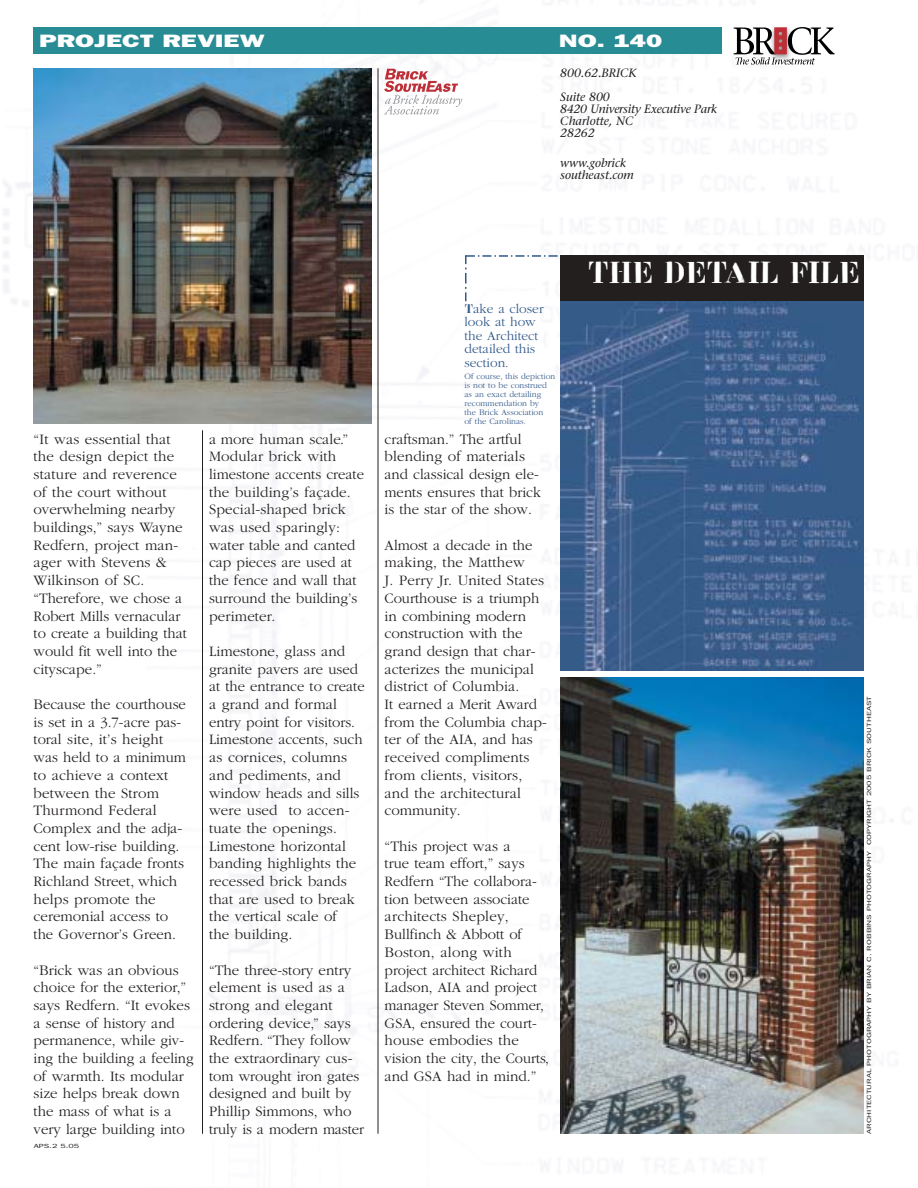
<style>
.page{position:relative;width:918px;height:1188px;background:#fff}
.page>*{position:absolute;margin:0;border:0;box-sizing:border-box;transform-origin:0 0}
.t1{font:33px "Flightcase";color:#fff}
.t2{font:800 18px "Franklin Gothic";color:#fff;scale:1.5 1}
.t3{font:300 15px/17.7px "Garamond";color:#231f1f}
.t4{font:300 13.5px/13.5px "Garamond";color:#31598a}
.t5{font:italic 12px/12px "Stone Serif";color:#231f1f}
.t6{font:300 8.7px/9px "Garamond";color:#31598a}
.t7{font:6px "Franklin Gothic";color:#231f1f;scale:1.5 1}
.s1{font-family:"Flightcase";font-weight:400}
</style>
<div class="page">
<img style="left:3px;top:0;width:905px;height:1173px">
<div style="left:34px;top:27px;width:688px;height:27px;background:#288c94"></div>
<img style="left:34px;top:68px;width:337px;height:356px">
<hr style="left:202px;top:430px;width:1px;height:704px;background:#231f1f">
<hr style="left:378px;top:68px;width:1px;height:1066px;background:#231f1f">
<img style="left:767px;top:23px;width:29px;height:4px">
<svg style="left:734px;top:27px;width:101px;height:38px"></svg>
<div style="left:560px;top:255px;width:304px;height:54px;background:#231f1f"></div>
<svg style="left:465px;top:255px;width:93px;height:46px"></svg>
<svg style="left:560px;top:301px;width:304px;height:370px;background:#3f618e"></svg>
<svg style="left:384px;top:69px;width:78px;height:46px"></svg>
<img style="left:560px;top:678px;width:304px;height:456px">
<p class="t2" style="left:39px;top:35px;width:152px">PROJECT REVIEW</p>
<p class="t2" style="left:559px;top:35px;width:70px">NO. 140</p>
<p class="t5" style="left:560px;top:62px;width:78px;line-height:24px">800.62.BRICK<br>Suite 800</p>
<p class="t5" style="left:560px;top:104px;width:158px">8420 University Executive Park<br>Charlotte, NC<br>28262</p>
<p class="t5" style="left:560px;top:158px;width:75px">www.gobrick southeast.com</p>
<p class="t3" style="left:34px;top:431px;width:155px">“It was essential that the design depict the stature and reverence of the court without overwhelming nearby buildings,” says Wayne<br>Redfern, project man&shy;ager with Stevens &amp;<br>Wilkinson of SC. “Therefore, we chose a<br>Robert Mills vernacular to create a building that would fit well into the cityscape.”</p>
<p class="t3" style="left:34px;top:697px;width:154px">Because the courthouse is set in a 3.7-acre pas&shy;toral site, it’s height was held to a minimum to achieve a context between the Strom<br>Thurmond Federal<br>Complex and the adja&shy;cent low-rise building.<br>The main façade fronts<br>Richland Street, which helps promote the ceremonial access to the Governor’s Green.</p>
<p class="t3" style="left:34px;top:962px;width:162px">“Brick was an obvious choice for the exterior,” says Redfern. “It evokes a sense of history and permanence, while giv&shy;ing the building a feeling of warmth. Its modular size helps break down the mass of what is a very large building into</p>
<p class="t7" style="left:34px;top:1143px;width:32px">APS.2 5.05</p>
<p class="t3" style="left:209px;top:431px;width:156px">a more human scale.”<br>Modular brick with limestone accents create the building’s façade.<br>Special-shaped brick was used sparingly: water table and canted cap pieces are used at the fence and wall that surround the building’s perimeter.</p>
<p class="t3" style="left:209px;top:644px;width:157px">Limestone, glass and granite pavers are used at the entrance to create a grand and formal entry point for visitors.<br>Limestone accents, such as cornices, columns and pediments, and window heads and sills were used to accen&shy;tuate the openings.<br>Limestone horizontal banding highlights the recessed brick bands that are used to break the vertical scale of<br>the building.</p>
<p class="t3" style="left:209px;top:962px;width:156px">“The three-story entry element is used as a strong and elegant ordering device,” says<br>Redfern. “They follow the extraordinary cus&shy;tom wrought iron gates designed and built by<br>Phillip Simmons, who truly is a modern master</p>
<p class="t4" style="left:464px;top:303px;width:81px"><span class="s1">T</span>ake a closer look at how the Architect detailed this section.</p>
<p class="t6" style="left:464px;top:372px;width:92px">Of course, this depiction is not to be construed as an exact detailing recommendation by<br>the Brick Association<br>of the Carolinas.</p>
<p class="t3" style="left:385px;top:431px;width:158px">craftsman.” The artful blending of materials and classical design ele&shy;ments ensures that brick is the star of the show.</p>
<p class="t3" style="left:385px;top:537px;width:164px">Almost a decade in the making, the Matthew<br>J. Perry Jr. United States<br>Courthouse is a triumph in combining modern construction with the grand design that char&shy;acterizes the municipal district of Columbia.<br>It earned a Merit Award from the Columbia chap&shy;ter of the AIA, and has received compliments from clients, visitors, and the architectural community.</p>
<p class="t3" style="left:385px;top:838px;width:166px">“This project was a<br>true team effort,” says<br>Redfern “The collabora&shy;tion between associate architects Shepley,<br>Bullfinch &amp; Abbott of<br>Boston, along with project architect Richard<br>Ladson, AIA and project manager Steven Sommer,<br>GSA, ensured the court&shy;house embodies the vision the city, the Courts, and GSA had in mind.”</p>
<h1 class="t1" style="left:587px;top:252px;width:274px">THE DETAIL FILE</h1>
<p class="t7" style="left:867px;top:1134px;width:293px;rotate:-90deg">ARCHITECTURAL PHOTOGRAPHY BY BRIAN C. ROBBINS PHOTOGRAPHY COPYRIGHT 2005 BRICK SOUTHEAST</p>
</div>
